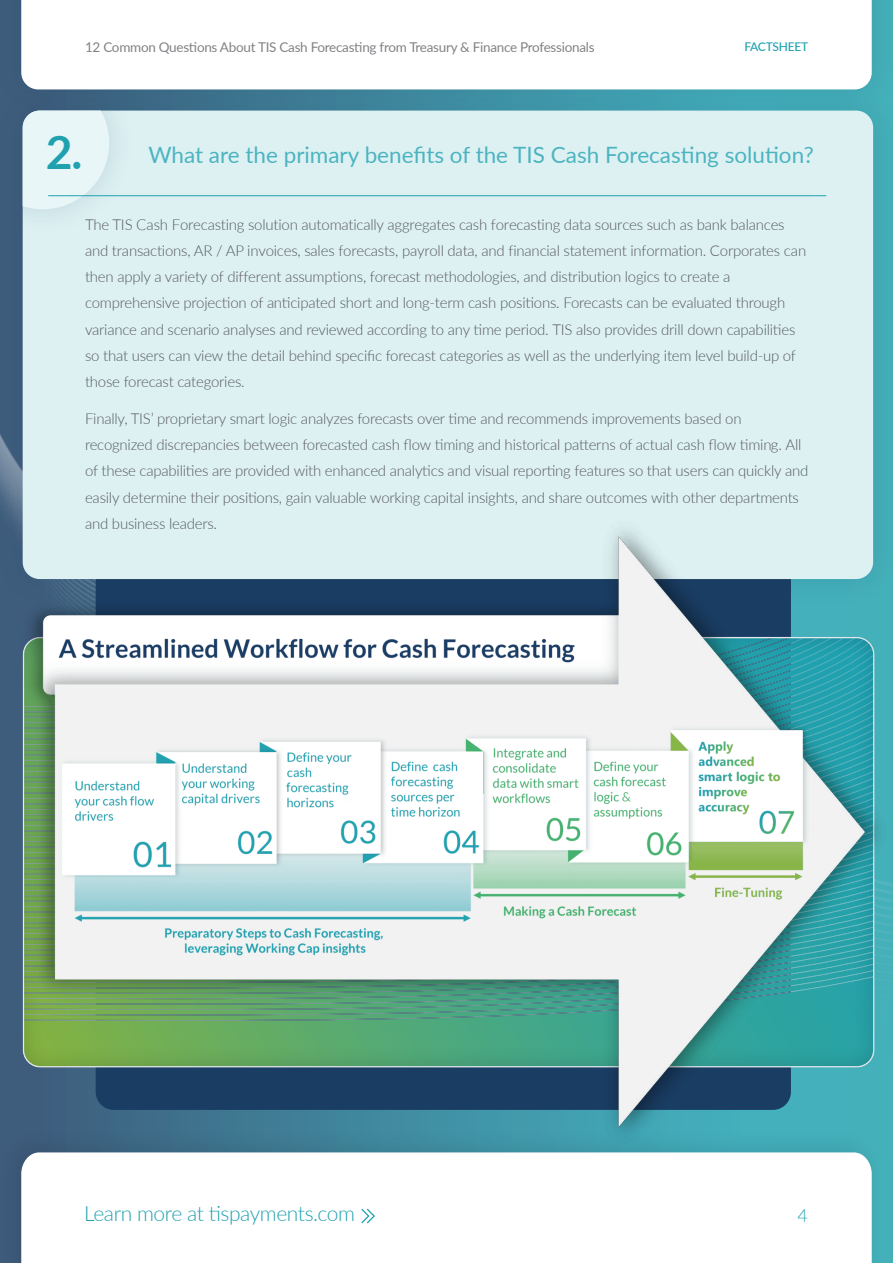
<style>
.page{position:relative;width:893px;height:1263px;background:#fff}
.page>*{position:absolute;margin:0;border:0;box-sizing:border-box;transform-origin:0 0}
.t1{font:22.5px "Lato";color:#4cb4c0}
.t2{font:300 21px "Lato";letter-spacing:-.02em;color:#21a1b0}
.t3{font:300 18px "Lato";color:#21a1b0}
.t4{font:300 15px/26.2px "Lato";letter-spacing:-.015em;color:#58595b}
.t5{font:13.5px "Lato";letter-spacing:-.02em;color:#808285}
.t6{font:500 12px "Lato";letter-spacing:-.02em;color:#1fa1b0}
.s1{font-weight:700;font-size:46.2px;color:#1fa1b0}
</style>
<div class="page">
<div style="left:0;top:82px;width:893px;height:525px;background:#1a3d63;opacity:.15"></div>
<div style="left:23px;top:111px;width:850px;height:468px;background:#ddf1f3;border-radius:17px"></div>
<div style="left:23px;top:118px;width:86px;height:91px;background:#e9f6f7"></div>
<div style="left:886px;top:82px;width:7px;height:1009px;background:#43aeb6"></div>
<div style="left:30px;top:168px;width:815px;height:56px;background:#ddf1f3"></div>
<hr style="left:48px;top:195px;width:778px;height:1px;background:#1fa1b0">
<div style="left:0;top:0;width:893px;height:118px;background:#1a3d63;opacity:.15"></div>
<svg style="left:21px;top:0;width:851px;height:89px"></svg>
<div style="left:886px;top:0;width:7px;height:118px;background:#43afb7"></div>
<div style="left:885px;top:1124px;width:8px;height:139px;background:#44b0b8"></div>
<div style="left:0;top:1128px;width:884px;height:135px;background:#000;opacity:.09"></div>
<svg style="left:21px;top:1152px;width:851px;height:111px"></svg>
<svg style="left:360px;top:1209px;width:15px;height:14px"></svg>
<img style="left:21px;top:512px;width:872px;height:640px">
<p class="t5" style="left:85px;top:37px;width:511px">12 Common Questions About TIS Cash Forecasting from Treasury &amp; Finance Professionals</p>
<p class="t6" style="left:744px;top:38px;width:65px">FACTSHEET</p>
<h1 class="t1" style="left:46px;top:138px;width:770px"><span class="s1">2.</span> What are the primary benefits of the TIS Cash Forecasting solution?</h1>
<p class="t4" style="left:85px;top:211px;width:723px">The TIS Cash Forecasting solution automatically aggregates cash forecasting data sources such as bank balances and transactions, AR / AP invoices, sales forecasts, payroll data, and financial statement information. Corporates can then apply a variety of different assumptions, forecast methodologies, and distribution logics to create a comprehensive projection of anticipated short and long-term cash positions. Forecasts can be evaluated through variance and scenario analyses and reviewed according to any time period. TIS also provides drill down capabilities so that users can view the detail behind specific forecast categories as well as the underlying item level build-up of those forecast categories.</p>
<p class="t4" style="left:85px;top:405px;width:725px">Finally, TIS’ proprietary smart logic analyzes forecasts over time and recommends improvements based on recognized discrepancies between forecasted cash flow timing and historical patterns of actual cash flow timing. All of these capabilities are provided with enhanced analytics and visual reporting features so that users can quickly and easily determine their positions, gain valuable working capital insights, and share outcomes with other departments and business leaders.</p>
<h2 class="t2" style="left:84px;top:1199px;width:272px">Learn more at tispayments.com</h2>
<p class="t3" style="left:797px;top:1202px;width:12px">4</p>
</div>
